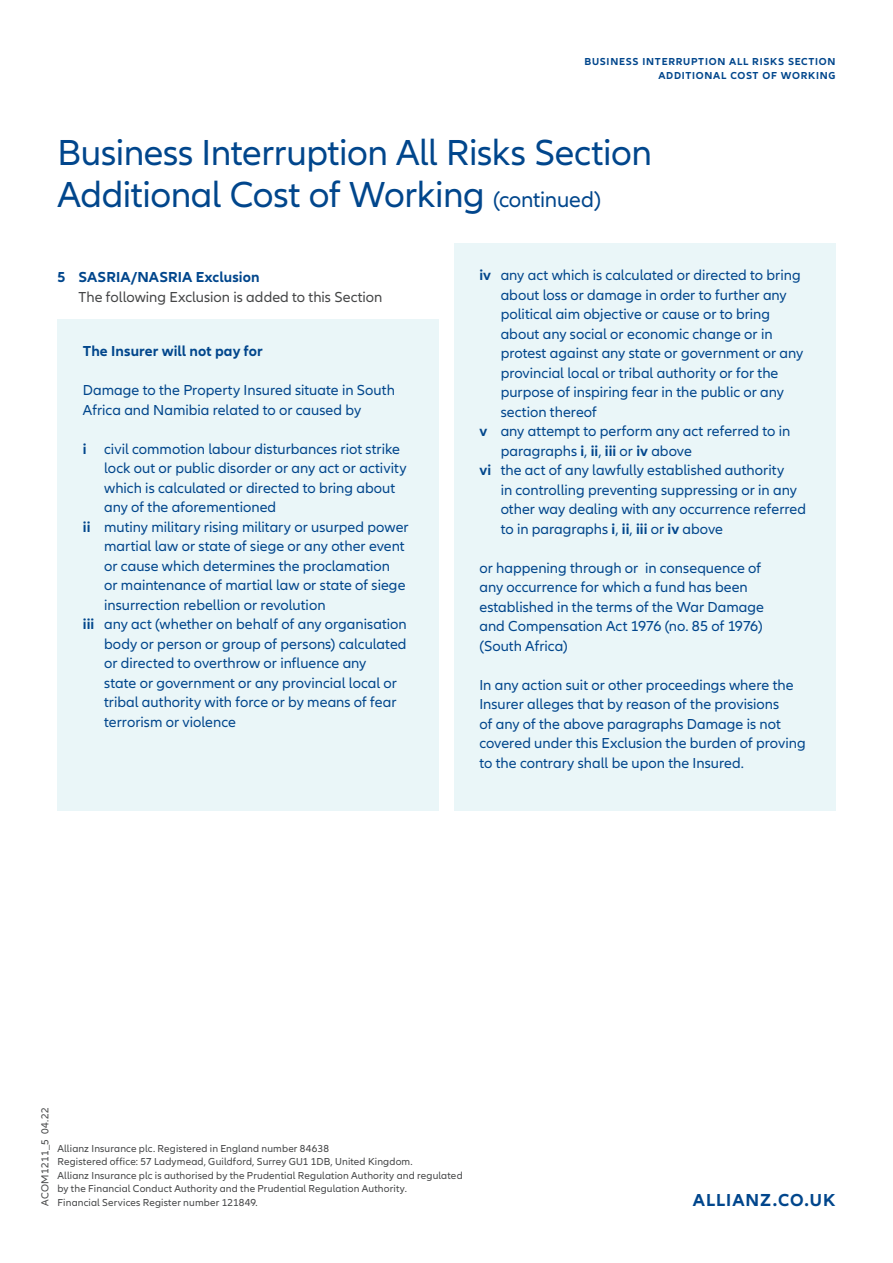
<style>
.page{position:relative;width:893px;height:1263px;background:#fff}
.page>*{position:absolute;margin:0;border:0;box-sizing:border-box;transform-origin:0 0}
.t1{font:37.5px/42px "Allianz Neo";letter-spacing:-.01em;color:#01468c}
.t2{font:700 18px "Allianz Neo";letter-spacing:.055em;color:#01468c}
.t3{font:15px/19.5px "Allianz Neo";color:#01468c}
.t4{font:700 15px "Allianz Neo";letter-spacing:.005em;color:#01468c}
.t5{font:15px "Allianz Neo";color:#454647}
.t6{font:10.5px/13.5px "Allianz Neo";letter-spacing:.015em;color:#454647}
.t7{font:700 10.5px/13.5px "Allianz Neo";letter-spacing:.07em;color:#01468c;text-align:right}
.s1{font-size:22.5px}
.s2{font-weight:700}
</style>
<div class="page">
<div style="left:57px;top:319px;width:382px;height:491px;background:#eaf6f8"></div>
<div style="left:454px;top:243px;width:382px;height:567px;background:#eaf6f8"></div>
<p class="t7" style="left:584px;top:55px;width:253px">BUSINESS INTERRUPTION ALL RISKS SECTION<br>ADDITIONAL COST OF WORKING</p>
<h1 class="t1" style="left:57px;top:133px;width:596px">Business Interruption All Risks Section<br>Additional Cost of Working <span class="s1">(continued)</span></h1>
<p class="t4" style="left:57px;top:268px;width:204px">5 SASRIA/NASRIA Exclusion</p>
<p class="t5" style="left:79px;top:288px;width:305px">The following Exclusion is added to this Section</p>
<p class="t4" style="left:83px;top:343px;width:181px">The Insurer will not pay for</p>
<p class="t3" style="left:83px;top:381px;width:313px">Damage to the Property Insured situate in South<br>Africa and Namibia related to or caused by</p>
<p class="t3" style="left:83px;top:439px;width:319px"><span class="s2">i</span> civil commotion labour disturbances riot strike</p>
<p class="t3" style="left:104px;top:459px;width:304px">lock out or public disorder or any act or activity</p>
<p class="t3" style="left:104px;top:478px;width:292px">which is calculated or directed to bring about</p>
<p class="t3" style="left:104px;top:498px;width:174px">any of the aforementioned</p>
<p class="t3" style="left:83px;top:517px;width:327px"><span class="s2">ii</span> mutiny military rising military or usurped power</p>
<p class="t3" style="left:104px;top:537px;width:302px">martial law or state of siege or any other event</p>
<p class="t3" style="left:104px;top:556px;width:287px">or cause which determines the proclamation</p>
<p class="t3" style="left:104px;top:576px;width:303px">or maintenance of martial law or state of siege</p>
<p class="t3" style="left:104px;top:595px;width:223px">insurrection rebellion or revolution</p>
<p class="t3" style="left:83px;top:615px;width:325px"><span class="s2">iii</span> any act (whether on behalf of any organisation</p>
<p class="t3" style="left:104px;top:634px;width:304px">body or person or group of persons) calculated</p>
<p class="t3" style="left:104px;top:654px;width:264px">or directed to overthrow or influence any</p>
<p class="t3" style="left:104px;top:673px;width:294px">state or government or any provincial local or</p>
<p class="t3" style="left:104px;top:693px;width:294px">tribal authority with force or by means of fear</p>
<p class="t3" style="left:104px;top:712px;width:133px">terrorism or violence</p>
<p class="t3" style="left:479px;top:266px;width:323px"><span class="s2">iv</span> any act which is calculated or directed to bring</p>
<p class="t3" style="left:501px;top:285px;width:288px">about loss or damage in order to further any</p>
<p class="t3" style="left:501px;top:305px;width:271px">political aim objective or cause or to bring</p>
<p class="t3" style="left:501px;top:324px;width:273px">about any social or economic change or in</p>
<p class="t3" style="left:501px;top:344px;width:304px">protest against any state or government or any</p>
<p class="t3" style="left:501px;top:363px;width:279px">provincial local or tribal authority or for the</p>
<p class="t3" style="left:501px;top:383px;width:285px">purpose of inspiring fear in the public or any</p>
<p class="t3" style="left:501px;top:402px;width:98px">section thereof</p>
<p class="t3" style="left:479px;top:422px;width:312px"><span class="s2">v</span> any attempt to perform any act referred to in</p>
<p class="t3" style="left:501px;top:441px;width:193px">paragraphs <span class="s2">i</span>, <span class="s2">ii</span>, <span class="s2">iii</span> or <span class="s2">iv</span> above</p>
<p class="t3" style="left:479px;top:461px;width:306px"><span class="s2">vi</span> the act of any lawfully established authority</p>
<p class="t3" style="left:501px;top:480px;width:298px">in controlling preventing suppressing or in any</p>
<p class="t3" style="left:501px;top:500px;width:307px">other way dealing with any occurrence referred</p>
<p class="t3" style="left:501px;top:519px;width:224px">to in paragraphs <span class="s2">i</span>, <span class="s2">ii</span>, <span class="s2">iii</span> or <span class="s2">iv</span> above</p>
<p class="t3" style="left:479px;top:558px;width:286px">or happening through or in consequence of any occurrence for which a fund has been established in the terms of the War Damage and Compensation Act 1976 (no. 85 of 1976) (South Africa)</p>
<p class="t3" style="left:479px;top:675px;width:328px">In any action suit or other proceedings where the Insurer alleges that by reason of the provisions<br>of any of the above paragraphs Damage is not covered under this Exclusion the burden of proving to the contrary shall be upon the Insured.</p>
<p class="t6" style="left:38px;top:1205px;width:100px;rotate:-90deg">ACOM1211_5 04.22</p>
<p class="t6" style="left:57px;top:1141px;width:407px">Allianz Insurance plc. Registered in England number 84638<br>Registered office: 57 Ladymead, Guildford, Surrey GU1 1DB, United Kingdom.<br>Allianz Insurance plc is authorised by the Prudential Regulation Authority and regulated by the Financial Conduct Authority and the Prudential Regulation Authority.<br>Financial Services Register number 121849.</p>
<p class="t2" style="left:693px;top:1189px;width:144px">ALLIANZ.CO.UK</p>
</div>
